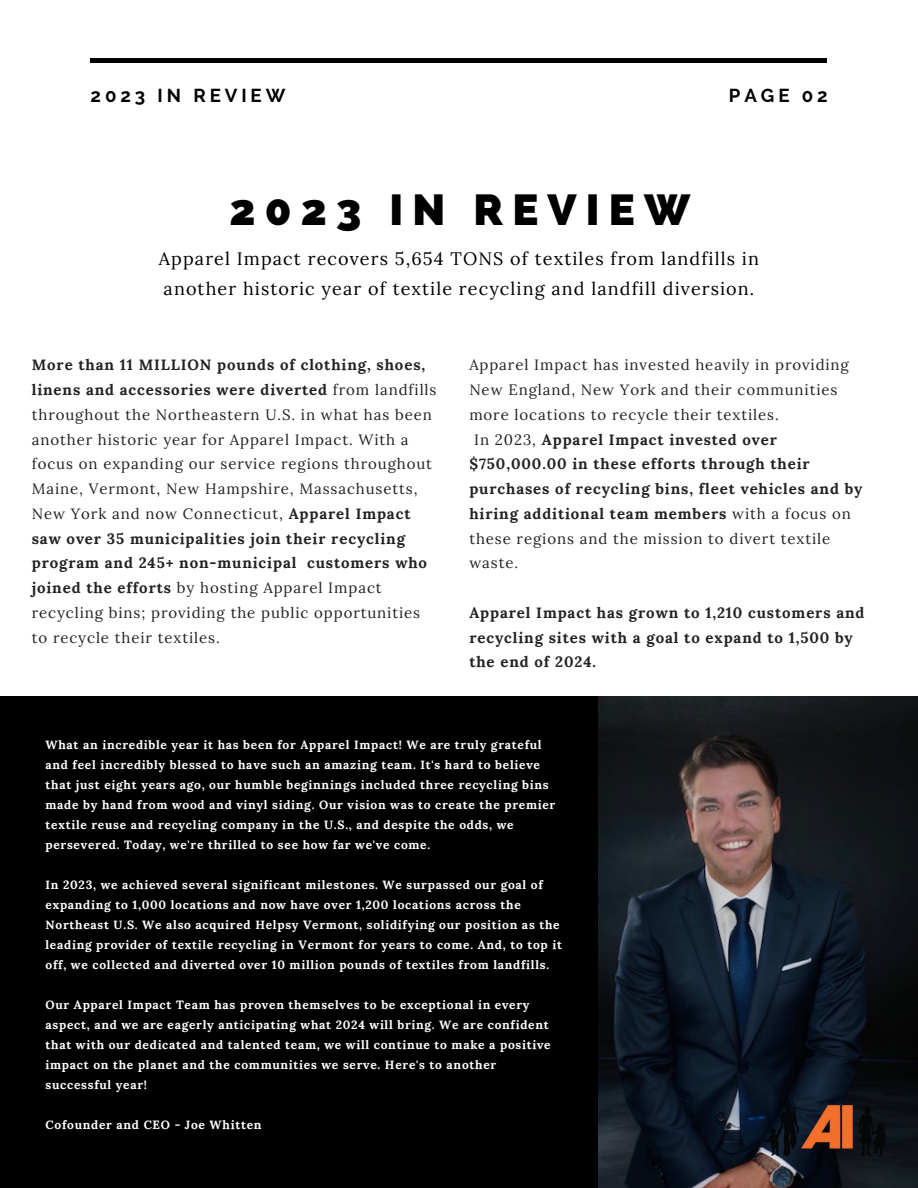
<style>
.page{position:relative;width:918px;height:1188px;background:#fff}
.page>*{position:absolute;margin:0;border:0;box-sizing:border-box;transform-origin:0 0}
.t1{font:800 43.65px "Raleway";letter-spacing:.21em;color:#000}
.t2{font:700 18.6px "Raleway";letter-spacing:.21em;color:#000}
.t3{font:18px/30.3px "Lora";letter-spacing:.06em;color:#000}
.t4{font:15px/24.8px "Lora";letter-spacing:.06em;color:#222}
.t5{font:700 15px/24.8px "Lora";letter-spacing:.06em;color:#222}
.t6{font:700 12px/20px "Lora";letter-spacing:.06em;color:#fff}
.s1{font-weight:700}
.s2{font-weight:400}
</style>
<div class="page">
<div style="left:0;top:696px;width:918px;height:492px;background:#000"></div>
<img style="left:599px;top:696px;width:319px;height:492px">
<hr style="left:91px;top:59px;width:736px;height:3px;background:#000">
<img style="left:761px;top:1069px;width:128px;height:119px">
<h5 class="t2" style="left:91px;top:84px;width:196px">2023 IN REVIEW</h5>
<h5 class="t2" style="left:729px;top:84px;width:100px">PAGE 02</h5>
<h4 class="t1" style="left:230px;top:184px;width:462px">2023 IN REVIEW</h4>
<p class="t3" style="left:159px;top:243px;width:602px">Apparel Impact recovers 5,654 TONS of textiles from landfills in another historic year of textile recycling and landfill diversion.</p>
<p class="t4" style="left:32px;top:353px;width:406px"><span class="s1">More than 11 MILLION pounds of clothing, shoes, linens and accessories were diverted</span> from landfills throughout the Northeastern U.S. in what has been another historic year for Apparel Impact. With a focus on expanding our service regions throughout Maine, Vermont, New Hampshire, Massachusetts, New York and now Connecticut, <span class="s1">Apparel Impact saw over 35 municipalities join their recycling program and 245+ non-municipal customers who joined the efforts</span> by hosting Apparel Impact recycling bins; providing the public opportunities to recycle their textiles.</p>
<p class="t4" style="left:469px;top:353px;width:381px">Apparel Impact has invested heavily in providing</p>
<p class="t4" style="left:469px;top:377px;width:370px">New England, New York and their communities</p>
<p class="t4" style="left:469px;top:402px;width:311px">more locations to recycle their textiles.</p>
<p class="t5" style="left:474px;top:427px;width:304px"><span class="s2">In 2023,</span> Apparel Impact invested over</p>
<p class="t5" style="left:469px;top:452px;width:342px">$750,000.00 in these efforts through their</p>
<p class="t5" style="left:469px;top:476px;width:395px">purchases of recycling bins, fleet vehicles and by</p>
<p class="t5" style="left:469px;top:501px;width:383px">hiring additional team members <span class="s2">with a focus on</span></p>
<p class="t4" style="left:469px;top:526px;width:363px">these regions and the mission to divert textile</p>
<p class="t4" style="left:469px;top:551px;width:50px">waste.</p>
<p class="t5" style="left:469px;top:600px;width:397px">Apparel Impact has grown to 1,210 customers and recycling sites with a goal to expand to 1,500 by the end of 2024.</p>
<p class="t6" style="left:46px;top:735px;width:511px">What an incredible year it has been for Apparel Impact! We are truly grateful and feel incredibly blessed to have such an amazing team. It's hard to believe that just eight years ago, our humble beginnings included three recycling bins made by hand from wood and vinyl siding. Our vision was to create the premier textile reuse and recycling company in the U.S., and despite the odds, we persevered. Today, we're thrilled to see how far we've come.</p>
<h2 class="t6" style="left:46px;top:875px;width:518px">In 2023, we achieved several significant milestones. We surpassed our goal of expanding to 1,000 locations and now have over 1,200 locations across the Northeast U.S. We also acquired Helpsy Vermont, solidifying our position as the leading provider of textile recycling in Vermont for years to come. And, to top it off, we collected and diverted over 10 million pounds of textiles from landfills.</h2>
<h2 class="t6" style="left:46px;top:995px;width:507px">Our Apparel Impact Team has proven themselves to be exceptional in every aspect, and we are eagerly anticipating what 2024 will bring. We are confident that with our dedicated and talented team, we will continue to make a positive impact on the planet and the communities we serve. Here's to another successful year!</h2>
<h1 class="t6" style="left:46px;top:1115px;width:217px">Cofounder and CEO - Joe Whitten</h1>
</div>
